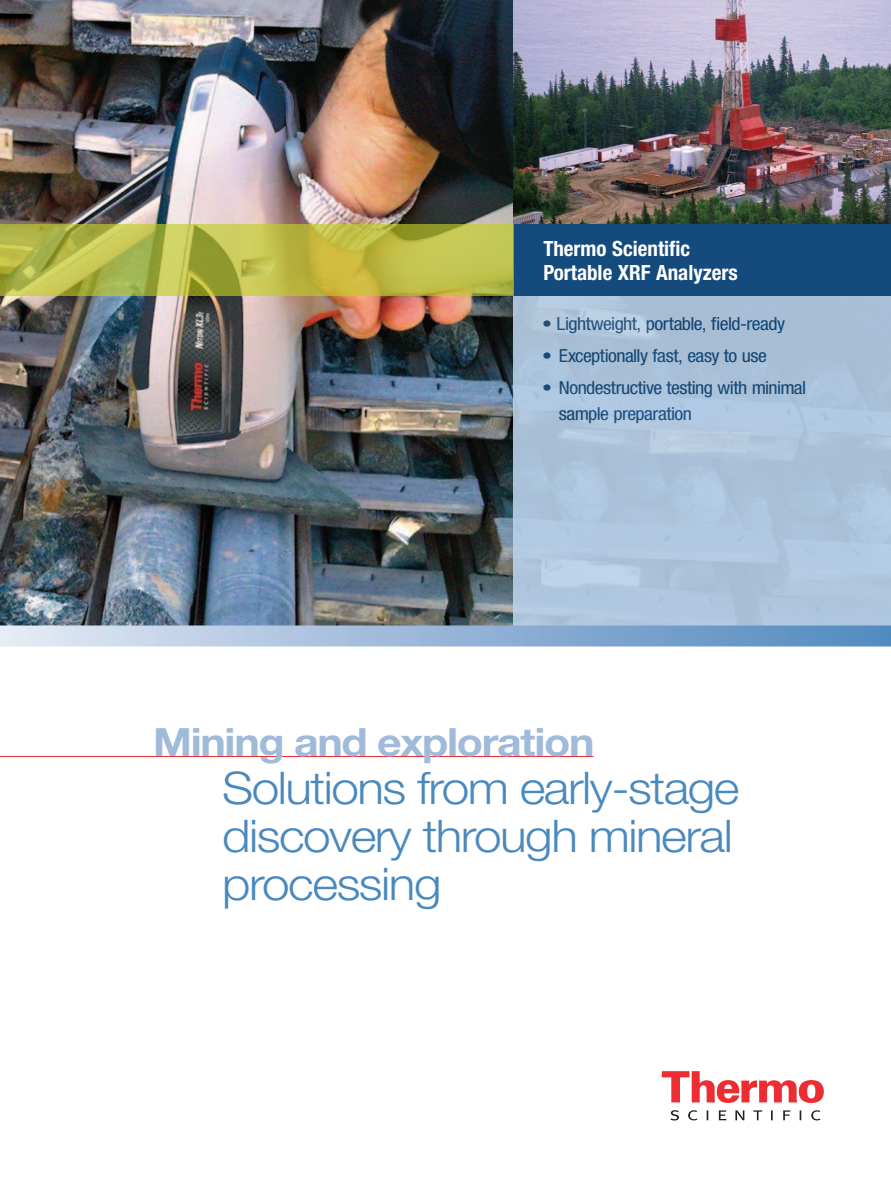
<style>
.page{position:relative;width:891px;height:1188px;background:#fff}
.page>*{position:absolute;margin:0;border:0;box-sizing:border-box;transform-origin:0 0}
.t1{font:300 45px/48px "Helvetica Neue LT Std";letter-spacing:-.03em;color:#4a89be;scale:1.1 1}
.t2{font:700 39px "Helvetica Neue LT Std";letter-spacing:-.03em;color:#a0bada;scale:1.1 1}
.t3{font:700 condensed 21px/24px "Helvetica Neue LT Std";color:#fff}
.t4{font:condensed 18px/25.5px "Helvetica Neue LT Std";letter-spacing:-.025em;color:#144a7c;scale:1.1 1}
</style>
<div class="page">
<img style="left:0;top:0;width:514px;height:626px">
<img style="left:514px;top:0;width:377px;height:224px">
<svg style="left:662px;top:1071px;width:162px;height:32px"></svg>
<svg style="left:670px;top:1110px;width:151px;height:10px"></svg>
<hr style="left:0;top:756px;width:593px;height:1px;background:#ee2d33">
<div style="left:514px;top:294px;width:377px;height:335px;background:#abc3db"></div>
<div style="left:0;top:626px;width:891px;height:20px;background:linear-gradient(to right,#e3e8f4,#4f87be)"></div>
<div style="left:514px;top:224px;width:377px;height:72px;background:#144a7c"></div>
<svg style="left:0;top:224px;width:514px;height:72px;background:#b8b948"></svg>
<p class="t3" style="left:543px;top:236px;width:196px">Thermo Scientific<br>Portable XRF Analyzers</p>
<p class="t4" style="left:542px;top:311px;width:222px">• Lightweight, portable, field-ready</p>
<p class="t4" style="left:542px;top:343px;width:206px">• Exceptionally fast, easy to use</p>
<p class="t4" style="left:559px;top:375px;width:227px;text-indent:-16px">• Nondestructive testing with minimal sample preparation</p>
<h2 class="t2" style="left:153px;top:718px;width:403px">Mining and exploration</h2>
<h1 class="t1" style="left:222px;top:763px;width:472px">Solutions from early-stage discovery through mineral processing</h1>
</div>
